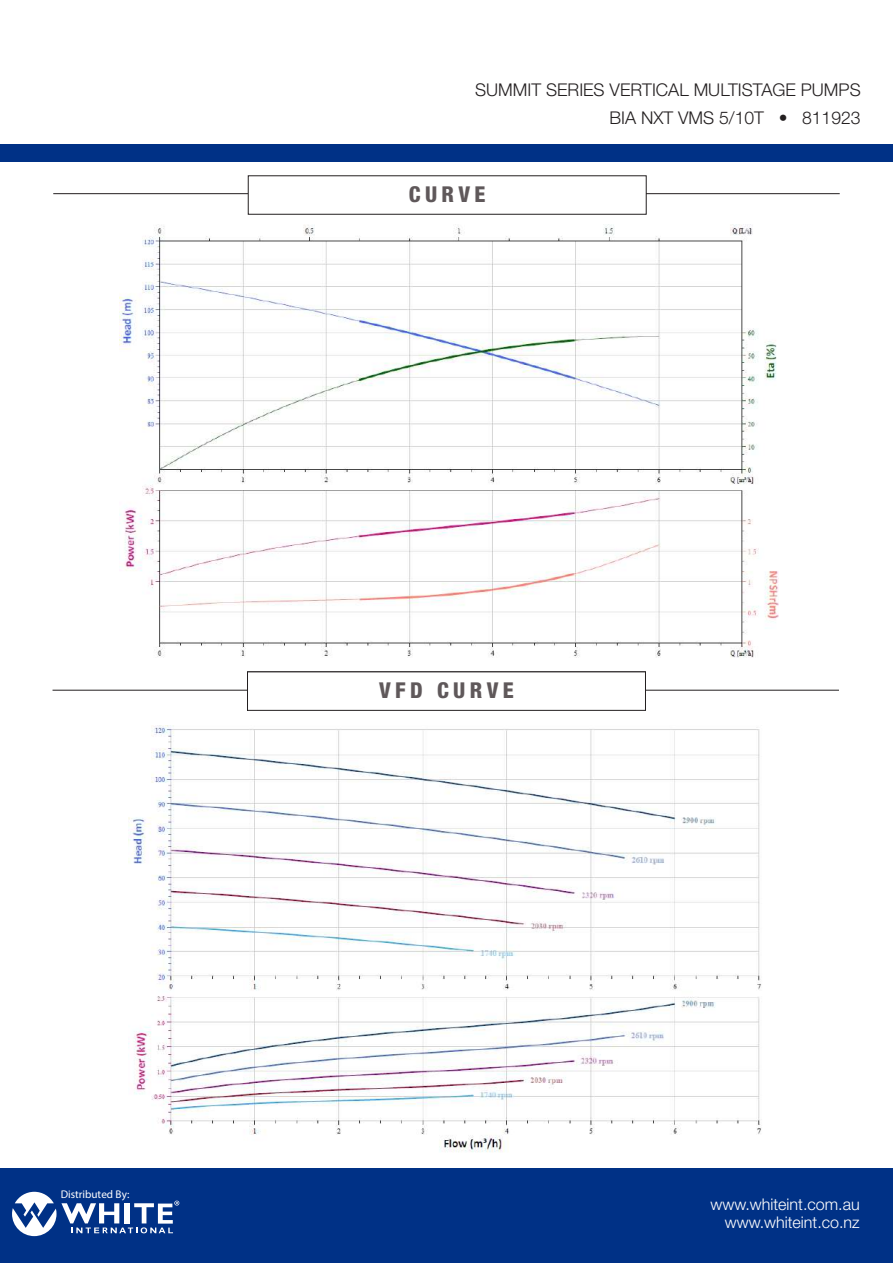
<style>
.page{position:relative;width:893px;height:1263px;background:#fff}
.page>*{position:absolute;margin:0;border:0;box-sizing:border-box;transform-origin:0 0}
.t1{font:800 condensed 21.9px "Helvetica Neue LT Std";letter-spacing:.2em;color:#5f585a}
.t2{font:italic 600 21.9px "Adobe Caslon Pro";letter-spacing:.215em;color:#5f585a}
.t3{font:300 17.55px/27.8px "Helvetica Neue LT Std";color:#231f20;text-align:right}
.t4{font:300 16.05px/17.5px "Helvetica Neue LT Std";color:#fff;text-align:right}
.t5{font:11.1px "Myriad Pro";color:#fff}
</style>
<div class="page">
<div style="left:0;top:145px;width:893px;height:17px;background:#003186"></div>
<div style="left:0;top:1168px;width:893px;height:95px;background:#003186"></div>
<svg style="left:12px;top:1192px;width:167px;height:44px"></svg>
<hr style="left:53px;top:193px;width:787px;height:1px;background:#231f20">
<div style="left:248px;top:176px;width:398px;height:38px;background:#fff"></div>
<hr style="left:53px;top:690px;width:786px;height:1px;background:#231f20">
<div style="left:247px;top:672px;width:398px;height:38px;background:#fff"></div>
<img style="left:119px;top:225px;width:660px;height:433px">
<img style="left:128px;top:725px;width:634px;height:427px">
<p class="t5" style="left:61px;top:1188px;width:70px">Distributed By:</p>
<p class="t3" style="left:475px;top:76px;width:387px">SUMMIT SERIES VERTICAL MULTISTAGE PUMPS<br>BIA NXT VMS 5/10T • 811923</p>
<p class="t1" style="left:409px;top:180px;width:78px">CURVE</p>
<p class="t1" style="left:379px;top:676px;width:136px">VFD CURVE</p>
<p class="t2" style="left:355px;top:678px;width:184px">PUMP CURVE</p>
<p class="t4" style="left:711px;top:1195px;width:151px">www.whiteint.com.au www.whiteint.co.nz</p>
</div>
